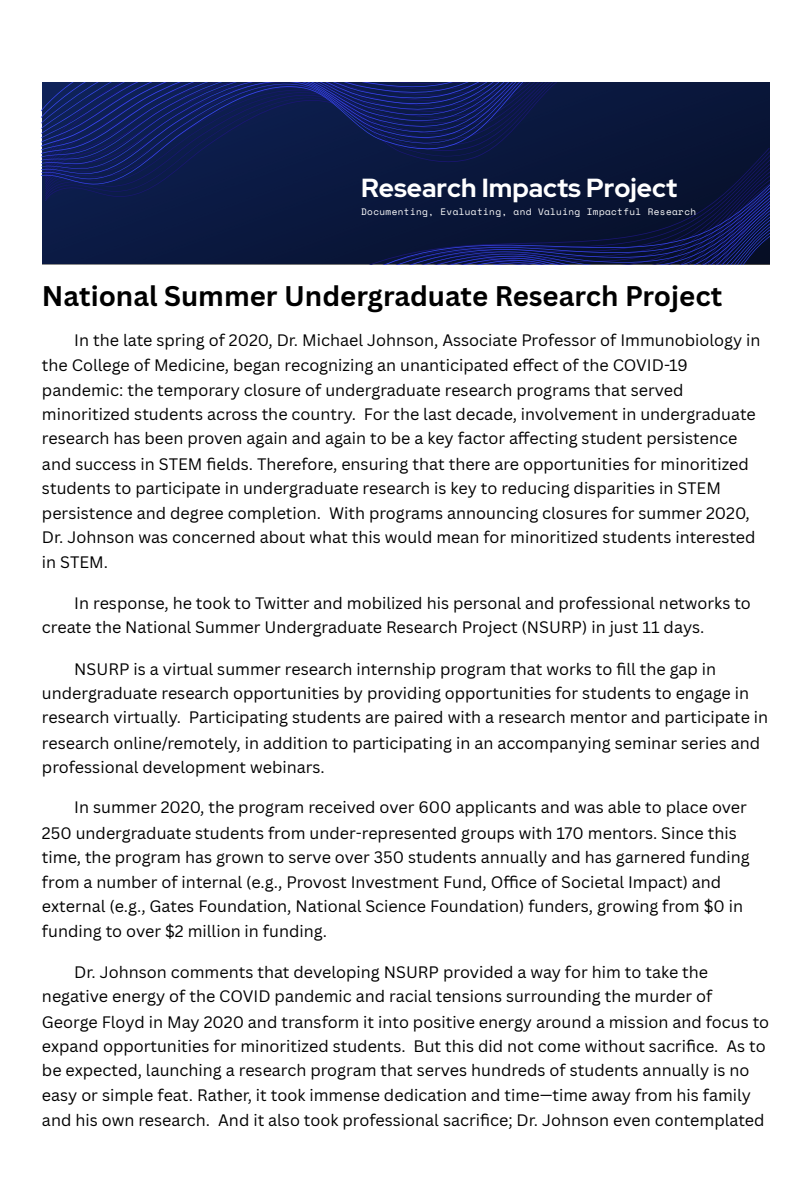
<style>
.page{position:relative;width:810px;height:1181px;background:#fff}
.page>*{position:absolute;margin:0;border:0;box-sizing:border-box;transform-origin:0 0}
.t1{font:700 27.6px "Canva Sans";color:#000}
.t2{font:700 26.1px "Red Hat Display";color:#fff}
.t3{font:16.2px/24.6px "Canva Sans";color:#000}
.t4{font:9.3px "Space Mono";letter-spacing:.04em;color:#fff}
</style>
<div class="page">
<img style="left:42px;top:82px;width:728px;height:182px">
<svg style="left:237px;top:147px;width:533px;height:117px;background:#091538"></svg>
<svg style="left:45px;top:82px;width:546px;height:119px;background:#0b1943"></svg>
<svg style="left:42px;top:82px;width:530px;height:107px;background:#0f1d55"></svg>
<svg style="left:283px;top:171px;width:487px;height:93px;background:#0b163f"></svg>
<p class="t2" style="left:361px;top:170px;width:317px">Research Impacts Project</p>
<p class="t4" style="left:361px;top:205px;width:336px">Documenting, Evaluating, and Valuing Impactful Research</p>
<p class="t1" style="left:42px;top:276px;width:682px">National Summer Undergraduate Research Project</p>
<p class="t3" style="left:42px;top:328px;width:720px;text-indent:32px">In the late spring of 2020, Dr. Michael Johnson, Associate Professor of Immunobiology in the College of Medicine, began recognizing an unanticipated effect of the COVID-19 pandemic: the temporary closure of undergraduate research programs that served minoritized students across the country. For the last decade, involvement in undergraduate research has been proven again and again to be a key factor affecting student persistence and success in STEM fi elds. Therefore, ensuring that there are opportunities for minoritized students to participate in undergraduate research is key to reducing disparities in STEM persistence and degree completion. With programs announcing closures for summer 2020, Dr. Johnson was concerned about what this would mean for minoritized students interested in STEM.</p>
<p class="t3" style="left:42px;top:590px;width:710px;text-indent:32px">In response, he took to Twitter and mobilized his personal and professional networks to create the National Summer Undergraduate Research Project (NSURP) in just 11 days.</p>
<p class="t3" style="left:42px;top:656px;width:728px;text-indent:32px">NSURP is a virtual summer research internship program that works to fi ll the gap in undergraduate research opportunities by providing opportunities for students to engage in research virtually. Participating students are paired with a research mentor and participate in research online/remotely, in addition to participating in an accompanying seminar series and professional development webinars.</p>
<p class="t3" style="left:42px;top:794px;width:709px;text-indent:32px">In summer 2020, the program received over 600 applicants and was able to place over 250 undergraduate students from under-represented groups with 170 mentors. Since this time, the program has grown to serve over 350 students annually and has garnered funding from a number of internal (e.g., Provost Investment Fund, Offi ce of Societal Impact) and external (e.g., Gates Foundation, National Science Foundation) funders, growing from $0 in funding to over $2 million in funding.</p>
<p class="t3" style="left:42px;top:959px;width:729px;text-indent:32px">Dr. Johnson comments that developing NSURP provided a way for him to take the negative energy of the COVID pandemic and racial tensions surrounding the murder of George Floyd in May 2020 and transform it into positive energy around a mission and focus to expand opportunities for minoritized students. But this did not come without sacrifi ce. As to be expected, launching a research program that serves hundreds of students annually is no easy or simple feat. Rather, it took immense dedication and time—time away from his family and his own research. And it also took professional sacrifi ce; Dr. Johnson even contemplated</p>
</div>
